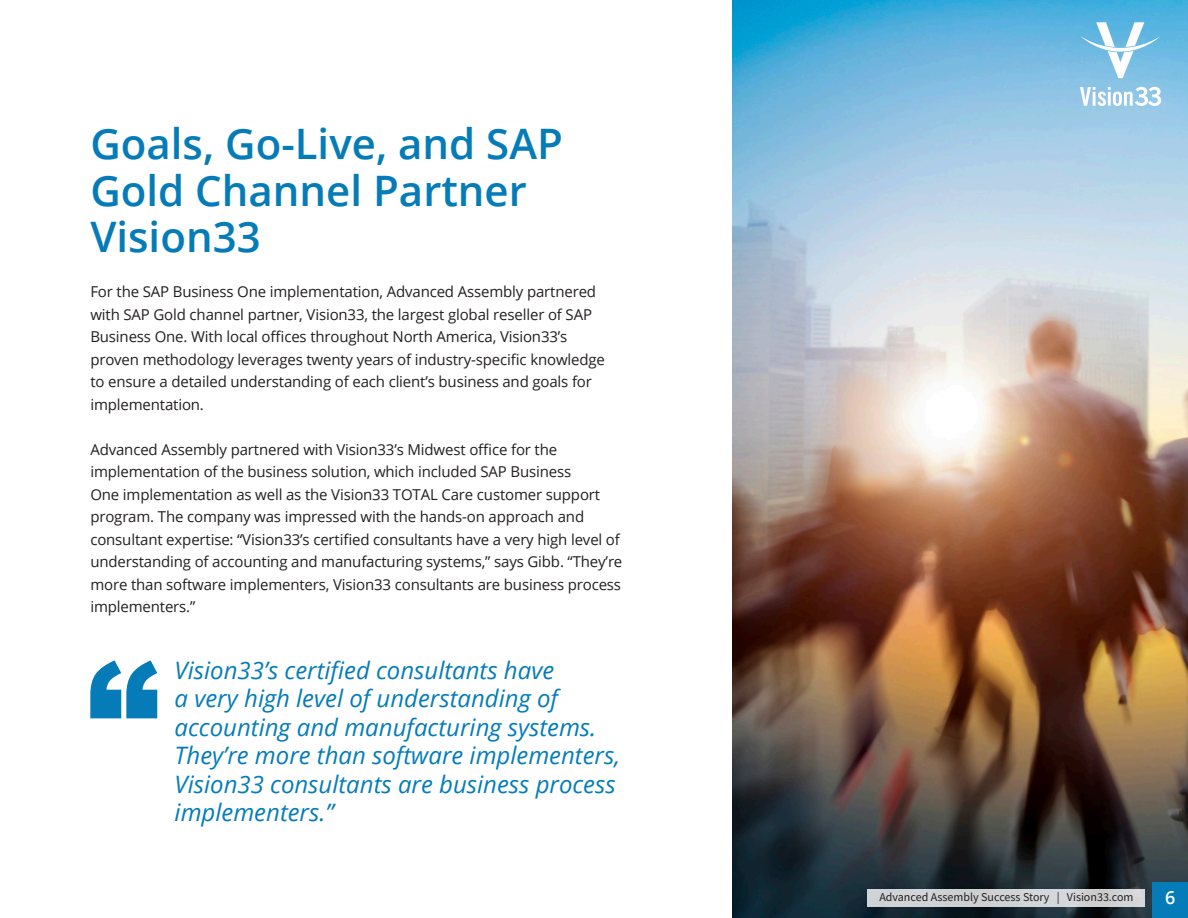
<style>
.page{position:relative;width:1188px;height:918px;background:#fff}
.page>*{position:absolute;margin:0;border:0;box-sizing:border-box;transform-origin:0 0}
.t1{font:900 145.5px "Arial";color:#057cb8}
.t2{font:600 42px/46.5px "Open Sans";color:#057cb8}
.t3{font:italic 24px/28.5px "Open Sans";color:#057cb8}
.t4{font:600 18px "Open Sans";color:#fff}
.t5{font:15px/22.5px "Open Sans";letter-spacing:-.01em;color:#231f20}
.t6{font:12px "Source Sans Pro";color:#231f20}
</style>
<div class="page">
<img style="left:732px;top:0;width:456px;height:918px">
<svg style="left:1080px;top:22px;width:80px;height:56px"></svg>
<svg style="left:1080px;top:87px;width:81px;height:19px"></svg>
<div style="left:1152px;top:882px;width:36px;height:36px;background:#057cb8"></div>
<div style="left:867px;top:889px;width:278px;height:18px;background:#d0d3d5"></div>
<p class="t2" style="left:90px;top:120px;width:474px">Goals, Go-Live, and SAP<br>Gold Channel Partner<br>Vision33</p>
<p class="t5" style="left:90px;top:280px;width:507px">For the SAP Business One implementation, Advanced Assembly partnered</p>
<p class="t5" style="left:90px;top:302px;width:516px">with SAP Gold channel partner, Vision33, the largest global reseller of SAP Business One. With local offices throughout North America, Vision33’s proven methodology leverages twenty years of industry-specific knowledge to ensure a detailed understanding of each client’s business and goals for implementation.</p>
<p class="t5" style="left:90px;top:437px;width:534px">Advanced Assembly partnered with Vision33’s Midwest office for the implementation of the business solution, which included SAP Business<br>One implementation as well as the Vision33 TOTAL Care customer support program. The company was impressed with the hands-on approach and consultant expertise: “Vision33’s certified consultants have a very high level of understanding of accounting and manufacturing systems,” says Gibb. “They’re more than software implementers, Vision33 consultants are business process implementers.”</p>
<h1 class="t1" style="left:86px;top:609px;width:74px">“</h1>
<p class="t3" style="left:175px;top:655px;width:381px">Vision33’s certified consultants have</p>
<p class="t3" style="left:175px;top:684px;width:447px">a very high level of understanding of accounting and manufacturing systems.<br>They’re more than software implementers, Vision33 consultants are business process implementers.”</p>
<p class="t6" style="left:879px;top:889px;width:256px">Advanced Assembly Success Story | Vision33.com</p>
<p class="t4" style="left:1165px;top:885px;width:12px">6</p>
</div>
